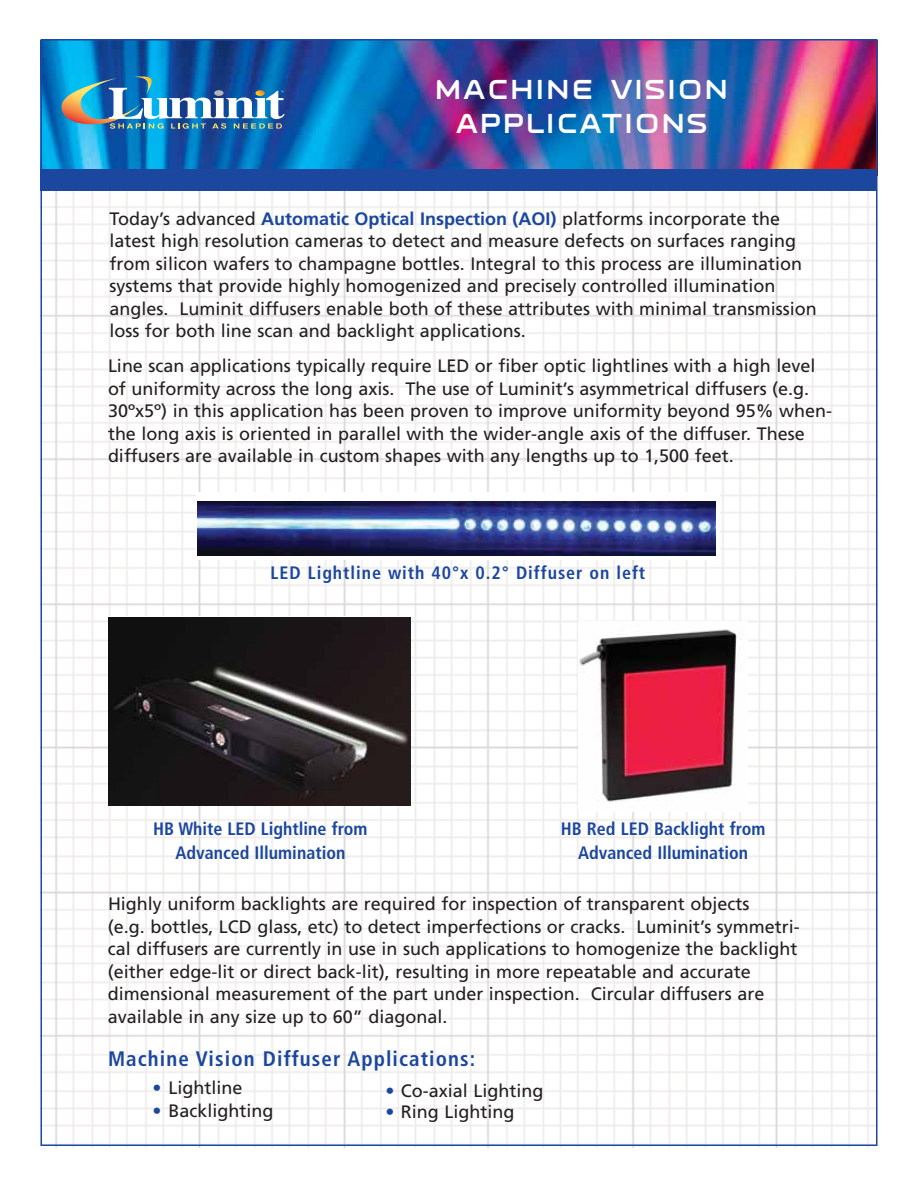
<style>
.page{position:relative;width:918px;height:1188px;background:#fff}
.page>*{position:absolute;margin:0;border:0;box-sizing:border-box;transform-origin:0 0}
.t1{font:700 27.75px/33.3px "Orbit";letter-spacing:.04em;color:#fff;text-align:center}
.t2{font:700 condensed 21px "Frutiger";letter-spacing:.05em;color:#1c479e}
.t3{font:18px/22.5px "Frutiger";color:#231f20}
.t4{font:700 condensed 18px/24px "Frutiger";color:#1c479e;text-align:center}
.t5{font:700 condensed 18px "Frutiger";letter-spacing:.05em;color:#1c479e}
.s1{font-weight:700;color:#1c479e}
.s2{font-weight:700;font-stretch:condensed;color:#1c479e}
</style>
<div class="page">
<img style="left:43px;top:190px;width:832px;height:958px">
<img style="left:43px;top:42px;width:832px;height:127px">
<img style="left:61px;top:76px;width:224px;height:53px">
<div style="left:40px;top:169px;width:838px;height:21px;background:#1c479e"></div>
<img style="left:108px;top:617px;width:302px;height:189px">
<img style="left:579px;top:622px;width:169px;height:190px">
<div style="left:196px;top:492px;width:524px;height:67px;background:#fff"></div>
<img style="left:197px;top:502px;width:519px;height:54px">
<h1 class="t1" style="left:434px;top:77px;width:296px">MACHINE VISION<br>APPLICATIONS</h1>
<p class="t3" style="left:109px;top:209px;width:709px">Today’s advanced <span class="s1">Automatic Optical Inspection (AOI)</span> platforms incorporate the latest high resolution cameras to detect and measure defects on surfaces ranging from silicon wafers to champagne bottles. Integral to this process are illumination systems that provide highly homogenized and precisely controlled illumination angles. Luminit diffusers enable both of these attributes with minimal transmission loss for both line scan and backlight applications.</p>
<p class="t3" style="left:108px;top:356px;width:726px">Line scan applications typically require LED or fiber optic lightlines with a high level of uniformity across the long axis. The use of Luminit’s asymmetrical diffusers (e.g.<br>30ºx5º) in this application has been proven to improve uniformity beyond 95% when&shy;the long axis is oriented in parallel with the wider-angle axis of the diffuser. These diffusers are available in custom shapes with any lengths up to 1,500 feet.</p>
<p class="t5" style="left:271px;top:566px;width:376px">LED Lightline with 40°x 0.2° Diffuser on left</p>
<p class="t4" style="left:153px;top:818px;width:216px">HB White LED Lightline from<br>Advanced Illumination</p>
<p class="t4" style="left:561px;top:818px;width:206px">HB Red LED Backlight from<br>Advanced Illumination</p>
<p class="t3" style="left:108px;top:894px;width:693px">Highly uniform backlights are required for inspection of transparent objects<br>(e.g. bottles, LCD glass, etc) to detect imperfections or cracks. Luminit’s symmetri&shy;cal diffusers are currently in use in such applications to homogenize the backlight (either edge-lit or direct back-lit), resulting in more repeatable and accurate dimensional measurement of the part under inspection. Circular diffusers are available in any size up to 60” diagonal.</p>
<p class="t2" style="left:108px;top:1050px;width:369px">Machine Vision Diffuser Applications:</p>
<p class="t3" style="left:386px;top:1081px;width:159px"><span class="s2">•</span> Co-axial Lighting</p>
<p class="t3" style="left:386px;top:1102px;width:130px"><span class="s2">•</span> Ring Lighting</p>
<p class="t3" style="left:152px;top:1078px;width:92px"><span class="s2">•</span> Lightline</p>
<p class="t3" style="left:152px;top:1101px;width:122px"><span class="s2">•</span> Backlighting</p>
</div>
